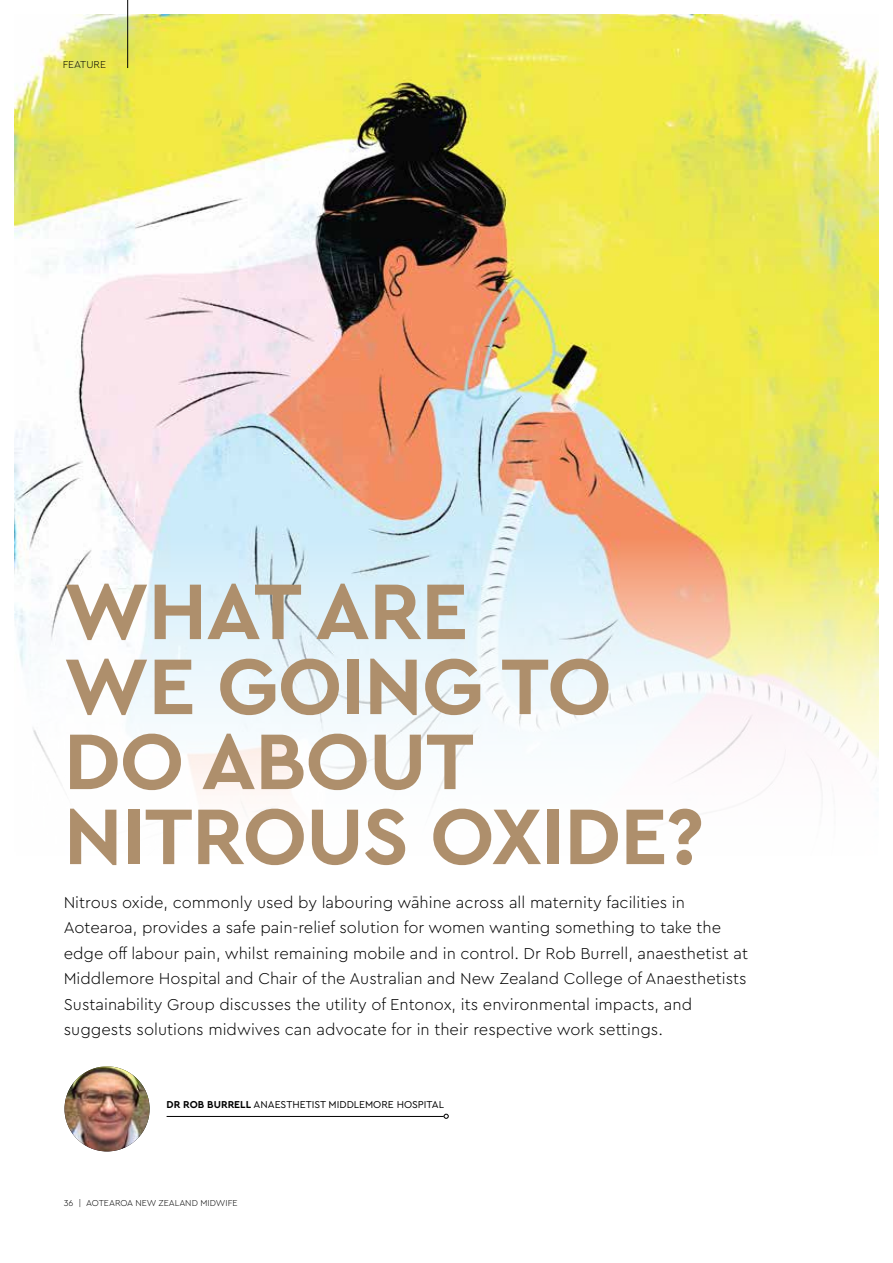
<style>
.page{position:relative;width:893px;height:1263px;background:#fff}
.page>*{position:absolute;margin:0;border:0;box-sizing:border-box;transform-origin:0 0}
.t1{font:700 82.5px/75px "Cera Pro";letter-spacing:-.01em;color:#ae8f6c}
.t2{font:300 16.5px/25.5px "Cera Pro";color:#000}
.t3{font:10.5px "Cera Pro";color:#000}
.t4{font:300 10.5px "Cera Pro";color:#000}
.t5{font:300 9px "Cera Pro";color:#000}
.s1{font-weight:700}
</style>
<div class="page">
<img style="left:14px;top:14px;width:864px;height:794px">
<hr style="left:167px;top:1116px;width:277px;height:1px;background:#000">
<svg style="left:444px;top:1114px;width:4px;height:4px"></svg>
<img style="left:65px;top:1066px;width:85px;height:85px;border-radius:43px">
<hr style="left:127px;top:0;width:1px;height:68px;background:#000">
<p class="t4" style="left:63px;top:57px;width:45px">FEATURE</p>
<h1 class="t1" style="left:64px;top:570px;width:642px">WHAT ARE<br>WE GOING TO<br>DO ABOUT<br>NITROUS OXIDE?</h1>
<p class="t2" style="left:64px;top:889px;width:686px">Nitrous oxide, commonly used by labouring wāhine across all maternity facilities in Aotearoa, provides a safe pain-relief solution for women wanting something to take the edge off labour pain, whilst remaining mobile and in control. Dr Rob Burrell, anaesthetist at Middlemore Hospital and Chair of the Australian and New Zealand College of Anaesthetists Sustainability Group discusses the utility of Entonox, its environmental impacts, and suggests solutions midwives can advocate for in their respective work settings.</p>
<p class="t3" style="left:167px;top:1097px;width:279px"><span class="s1">DR ROB BURRELL</span> ANAESTHETIST MIDDLEMORE HOSPITAL</p>
<p class="t5" style="left:64px;top:1197px;width:175px">36 | AOTEAROA NEW ZEALAND MIDWIFE</p>
</div>
